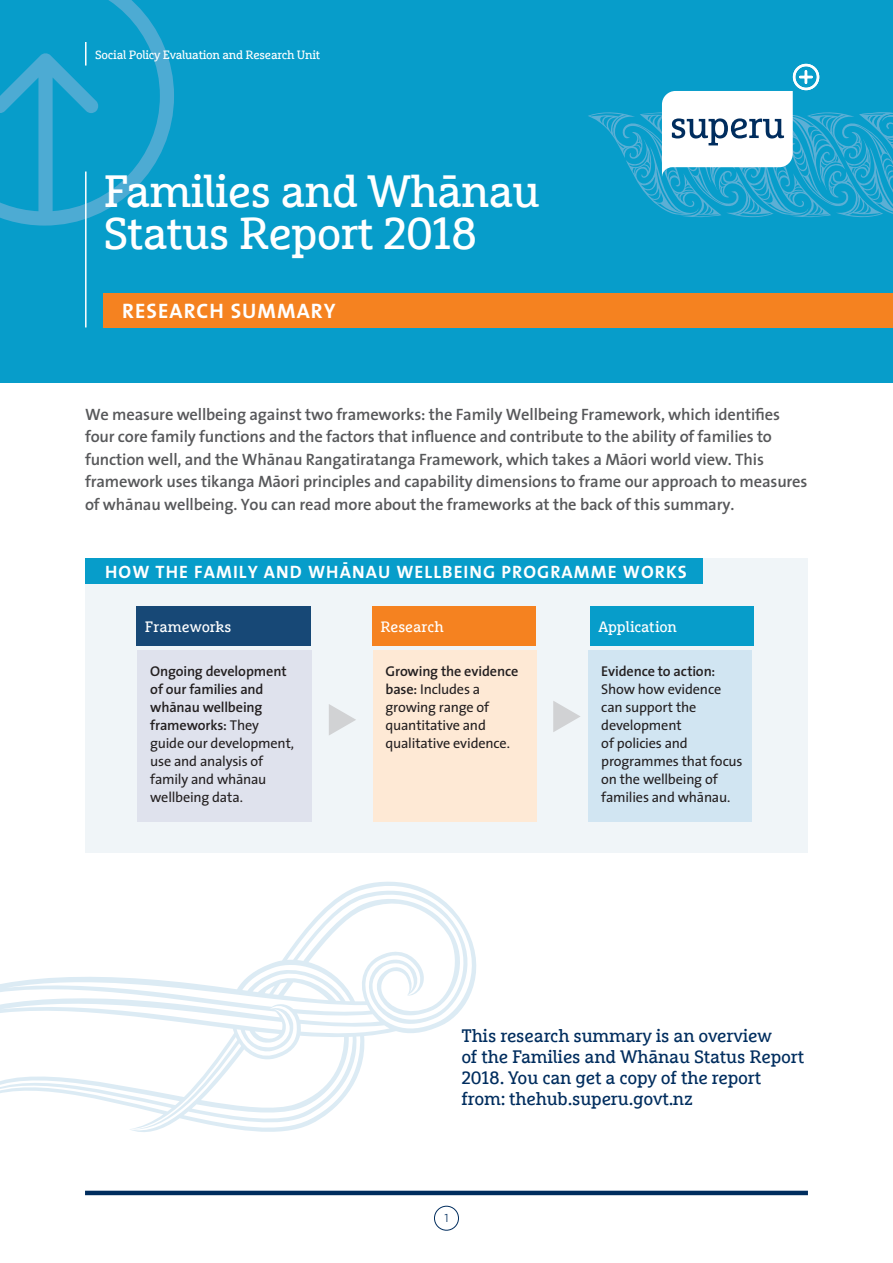
<style>
.page{position:relative;width:893px;height:1263px;background:#fff}
.page>*{position:absolute;margin:0;border:0;box-sizing:border-box;transform-origin:0 0}
.t1{font:45px/42px "Marselis Slab Maori";letter-spacing:-.02em;color:#fff}
.t2{font:700 21px "Maori Sans";letter-spacing:.05em;color:#fff}
.Key_points{font:18px/21px "Marselis Slab Maori";letter-spacing:-.01em;color:#002d5e}
.Heading_white{font:700 18px "Maori Sans";letter-spacing:.06em;color:#fff}
.Intro{font:600 16.5px/22.5px "Maori Sans";letter-spacing:-.01em;color:#57585a}
.Table_Body_Copy{font:15px "Marselis Slab Maori";letter-spacing:-.005em;color:#fff}
.Table_Body_Copy-2{font:14.25px/18px "Maori Sans";letter-spacing:-.015em;color:#231f20}
.t3{font:12px "Marselis Slab Maori";letter-spacing:-.02em;color:#fff}
.t4{font:12px "Maori Sans Light Caps";color:#002d5e}
.s1{font-weight:600}
</style>
<div class="page">
<div style="left:434px;top:1206px;width:25px;height:24px;border:1px solid #002d5e;border-radius:50%"></div>
<hr style="left:85px;top:1191px;width:723px;height:4px;background:#002d5e">
<div style="left:85px;top:558px;width:723px;height:295px;background:#f0f5f8"></div>
<div style="left:85px;top:558px;width:617px;height:26px;background:#079dca"></div>
<div style="left:372px;top:606px;width:164px;height:39px;background:#f58220"></div>
<div style="left:136px;top:606px;width:175px;height:39px;background:#174876"></div>
<div style="left:137px;top:650px;width:175px;height:172px;background:#dfe2ed"></div>
<div style="left:373px;top:650px;width:164px;height:172px;background:#fee9d5"></div>
<div style="left:588px;top:650px;width:164px;height:172px;background:#d1e5f2"></div>
<div style="left:590px;top:606px;width:164px;height:39px;background:#079dca"></div>
<svg style="left:329px;top:704px;width:27px;height:31px"></svg>
<svg style="left:553px;top:701px;width:27px;height:31px"></svg>
<svg style="left:0;top:881px;width:476px;height:251px"></svg>
<div style="left:0;top:0;width:893px;height:383px;background:#079dca"></div>
<svg style="left:0;top:0;width:174px;height:226px"></svg>
<div style="left:103px;top:293px;width:790px;height:34px;background:#f58220"></div>
<hr style="left:85px;top:42px;width:2px;height:24px;background:#fff">
<hr style="left:85px;top:171px;width:2px;height:156px;background:#fff">
<svg style="left:588px;top:64px;width:305px;height:154px"></svg>
<p class="t3" style="left:95px;top:48px;width:226px">Social Policy Evaluation and Research Unit</p>
<p class="t1" style="left:103px;top:170px;width:438px">Families and Whānau<br>Status Report 2018</p>
<p class="t2" style="left:122px;top:293px;width:215px">RESEARCH SUMMARY</p>
<p class="Intro" style="left:85px;top:402px;width:724px">We measure wellbeing against two frameworks: the Family Wellbeing Framework, which identifies four core family functions and the factors that influence and contribute to the ability of families to function well, and the Whānau Rangatiratanga Framework, which takes a Māori world view. This framework uses tikanga Māori principles and capability dimensions to frame our approach to measures of whānau wellbeing. You can read more about the frameworks at the back of this summary.</p>
<p class="Heading_white" style="left:105px;top:556px;width:583px">HOW THE FAMILY AND WHĀNAU WELLBEING PROGRAMME WORKS</p>
<p class="Table_Body_Copy" style="left:598px;top:617px;width:80px">Application</p>
<p class="Table_Body_Copy" style="left:145px;top:617px;width:88px">Frameworks</p>
<p class="Table_Body_Copy" style="left:380px;top:617px;width:65px">Research</p>
<p class="Table_Body_Copy-2" style="left:150px;top:661px;width:145px"><span class="s1">Ongoing development of our families and whānau wellbeing frameworks:</span> They guide our development, use and analysis of family and whānau wellbeing data.</p>
<p class="Table_Body_Copy-2" style="left:386px;top:661px;width:134px"><span class="s1">Growing the evidence base:</span> Includes a growing range of quantitative and qualitative evidence.</p>
<p class="Table_Body_Copy-2" style="left:601px;top:661px;width:143px"><span class="s1">Evidence to action:<br></span>Show how evidence can support the development<br>of policies and programmes that focus on the wellbeing of families and whānau.</p>
<p class="Key_points" style="left:461px;top:1025px;width:344px">This research summary is an overview<br>of the Families and Whānau Status Report 2018. You can get a copy of the report from: thehub.superu.govt.nz</p>
<p class="t4" style="left:444px;top:1208px;width:6px">1</p>
</div>
